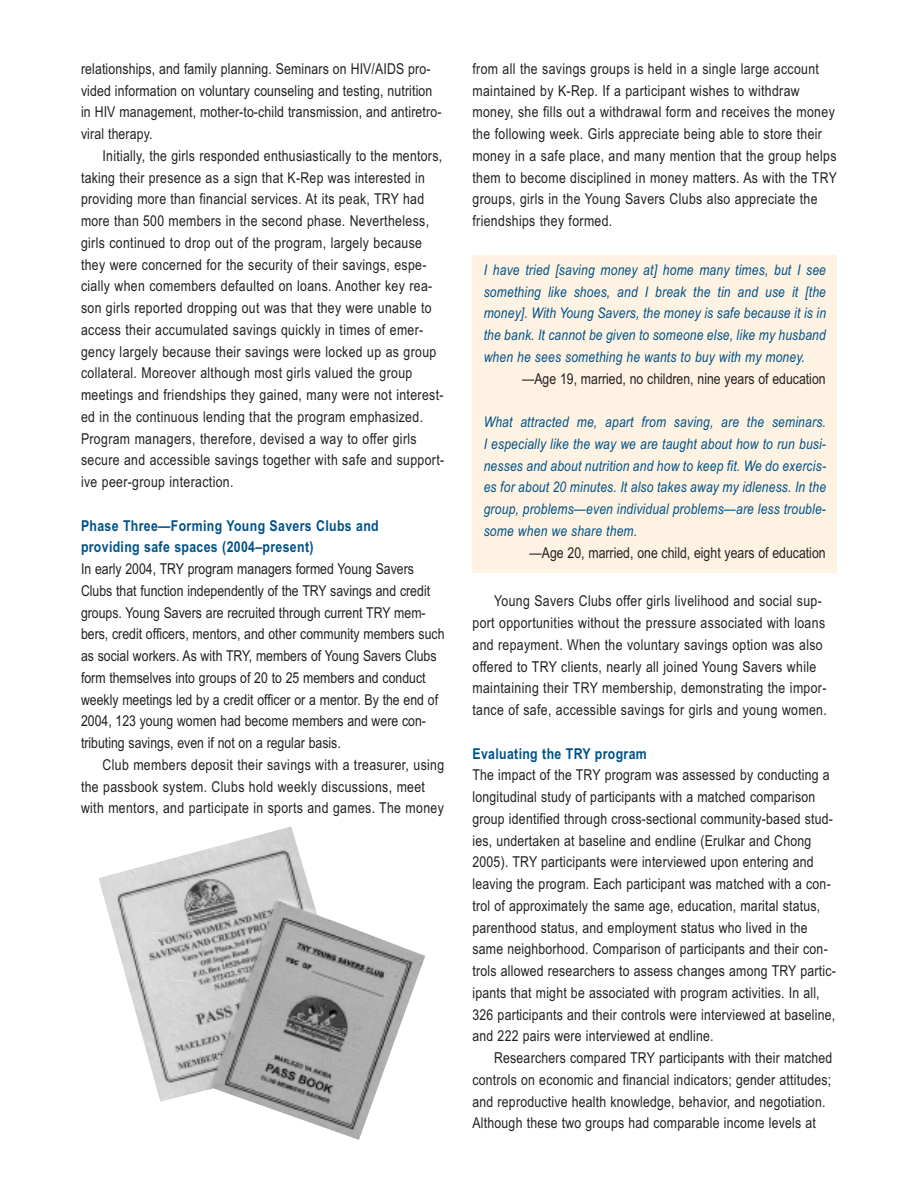
<style>
.page{position:relative;width:918px;height:1188px;background:#fff}
.page>*{position:absolute;margin:0;border:0;box-sizing:border-box;transform-origin:0 0}
.t1{font:15px/21.8px "Arial Narrow";letter-spacing:.015em;color:#231f20}
.t2{font:700 15px/21.8px "Arial Narrow";letter-spacing:.025em;color:#005187}
.t3{font:italic 14.7px/21.8px "Arial Narrow";letter-spacing:.015em;color:#005187;text-align:justify}
</style>
<div class="page">
<div style="left:472px;top:255px;width:365px;height:318px;background:#fef3e3"></div>
<img style="left:99px;top:826px;width:326px;height:314px">
<p class="t1" style="left:81px;top:58px;width:362px">relationships, and family planning. Seminars on HIV/AIDS pro&shy;vided information on voluntary counseling and testing, nutrition in HIV management, mother-to-child transmission, and antiretro&shy;viral therapy.</p>
<p class="t1" style="left:81px;top:145px;width:365px;text-indent:22px">Initially, the girls responded enthusiastically to the mentors, taking their presence as a sign that K-Rep was interested in providing more than financial services. At its peak, TRY had more than 500 members in the second phase. Nevertheless, girls continued to drop out of the program, largely because they were concerned for the security of their savings, espe&shy;cially when comembers defaulted on loans. Another key rea&shy;son girls reported dropping out was that they were unable to access their accumulated savings quickly in times of emer&shy;gency largely because their savings were locked up as group collateral. Moreover although most girls valued the group meetings and friendships they gained, many were not interest&shy;ed in the continuous lending that the program emphasized.<br>Program managers, therefore, devised a way to offer girls secure and accessible savings together with safe and support&shy;ive peer-group interaction.</p>
<p class="t2" style="left:81px;top:515px;width:299px">Phase Three—Forming Young Savers Clubs and providing safe spaces (2004–present)</p>
<p class="t1" style="left:81px;top:558px;width:365px">In early 2004, TRY program managers formed Young Savers Clubs that function independently of the TRY savings and credit groups. Young Savers are recruited through current TRY mem&shy;bers, credit officers, mentors, and other community members such as social workers. As with TRY, members of Young Savers Clubs form themselves into groups of 20 to 25 members and conduct weekly meetings led by a credit officer or a mentor. By the end of 2004, 123 young women had become members and were con&shy;tributing savings, even if not on a regular basis.</p>
<p class="t1" style="left:81px;top:754px;width:365px;text-indent:22px">Club members deposit their savings with a treasurer, using the passbook system. Clubs hold weekly discussions, meet with mentors, and participate in sports and games. The money</p>
<p class="t1" style="left:473px;top:58px;width:366px">from all the savings groups is held in a single large account maintained by K-Rep. If a participant wishes to withdraw money, she fills out a withdrawal form and receives the money the following week. Girls appreciate being able to store their money in a safe place, and many mention that the group helps them to become disciplined in money matters. As with the TRY groups, girls in the Young Savers Clubs also appreciate the friendships they formed.</p>
<p class="t3" style="left:484px;top:259px;width:344px">I have tried [saving money at] home many times, but I see something like shoes, and I break the tin and use it [the money]. With Young Savers, the money is safe because it is in the bank. It cannot be given to someone else, like my husband when he sees something he wants to buy with my money.</p>
<p class="t1" style="left:522px;top:368px;width:305px">—Age 19, married, no children, nine years of education</p>
<p class="t3" style="left:484px;top:411px;width:344px">What attracted me, apart from saving, are the seminars.<br>I especially like the way we are taught about how to run busi&shy;nesses and about nutrition and how to keep fit. We do exercis&shy;es for about 20 minutes. It also takes away my idleness. In the group, problems—even individual problems—are less trouble&shy;some when we share them.</p>
<p class="t1" style="left:530px;top:541px;width:298px">—Age 20, married, one child, eight years of education</p>
<p class="t1" style="left:472px;top:590px;width:356px;text-indent:22px">Young Savers Clubs offer girls livelihood and social sup&shy;port opportunities without the pressure associated with loans and repayment. When the voluntary savings option was also offered to TRY clients, nearly all joined Young Savers while maintaining their TRY membership, demonstrating the impor&shy;tance of safe, accessible savings for girls and young women.</p>
<p class="t2" style="left:472px;top:742px;width:176px">Evaluating the TRY program</p>
<p class="t1" style="left:472px;top:764px;width:365px">The impact of the TRY program was assessed by conducting a longitudinal study of participants with a matched comparison group identified through cross-sectional community-based stud&shy;ies, undertaken at baseline and endline (Erulkar and Chong 2005). TRY participants were interviewed upon entering and leaving the program. Each participant was matched with a con&shy;trol of approximately the same age, education, marital status, parenthood status, and employment status who lived in the same neighborhood. Comparison of participants and their con&shy;trols allowed researchers to assess changes among TRY partic&shy;ipants that might be associated with program activities. In all, 326 participants and their controls were interviewed at baseline, and 222 pairs were interviewed at endline.</p>
<p class="t1" style="left:472px;top:1047px;width:361px;text-indent:22px">Researchers compared TRY participants with their matched controls on economic and financial indicators; gender attitudes; and reproductive health knowledge, behavior, and negotiation.<br>Although these two groups had comparable income levels at</p>
</div>
